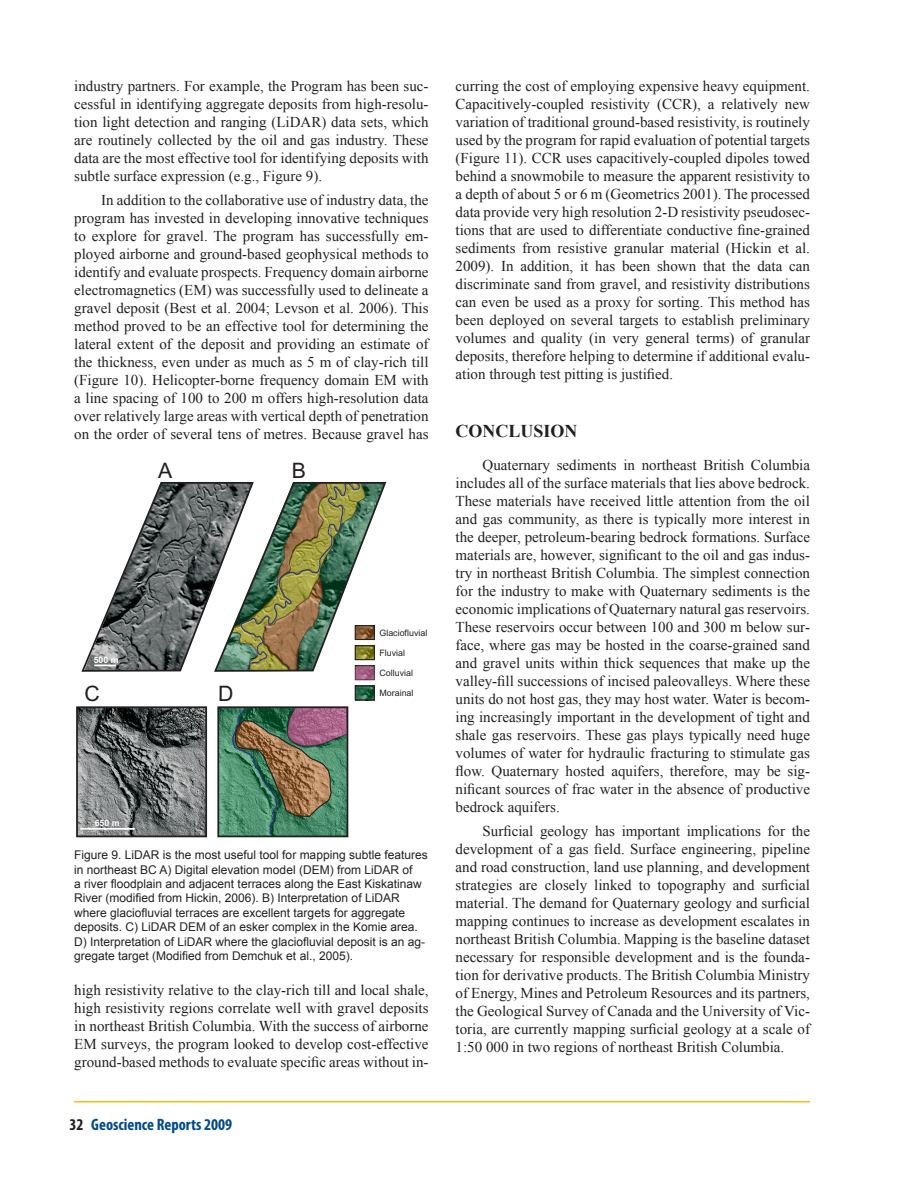
<style>
.page{position:relative;width:918px;height:1188px;background:#fff}
.page>*{position:absolute;margin:0;border:0;box-sizing:border-box;transform-origin:0 0}
.t1{font:21.3px "Arial";color:#231f20}
.Heading_1{font:700 18px "Times New Roman";color:#231f20}
.t2{font:700 condensed 16.5px "Myriad Pro";color:#004a8d}
.Body_Text{font:15px/18px "Times New Roman";color:#231f20;text-align:justify}
.Figure_Caption{font:12px/14.4px "Arial";color:#231f20}
.t3{font:8.85px "Arial";color:#231f20}
.t4{font:700 8.85px "Arial";color:#fff}
.s1{color:#231f20}
</style>
<div class="page">
<hr style="left:74px;top:1101px;width:736px;height:1px;background:#fcb814">
<div style="left:217px;top:706px;width:131px;height:131px;border:2px solid #231f20"></div>
<img style="left:79px;top:709px;width:125px;height:125px">
<div style="left:76px;top:706px;width:131px;height:131px;border:2px solid #231f20"></div>
<svg style="left:219px;top:707px;width:130px;height:130px"></svg>
<hr style="left:80px;top:828px;width:55px;height:2px;background:#fff">
<svg style="left:81px;top:482px;width:306px;height:191px"></svg>
<div style="left:355px;top:626px;width:19px;height:14px;background:#f58220;opacity:.4"></div>
<div style="left:355px;top:646px;width:19px;height:14px;background:#fff101;opacity:.4"></div>
<div style="left:355px;top:686px;width:19px;height:14px;background:#00a54f;opacity:.4"></div>
<div style="left:355px;top:625px;width:20px;height:15px;border:1px solid #231f20"></div>
<div style="left:355px;top:645px;width:20px;height:15px;border:1px solid #231f20"></div>
<div style="left:355px;top:666px;width:19px;height:14px;background:#c656a0;opacity:.5"></div>
<div style="left:355px;top:665px;width:20px;height:15px;border:1px solid #231f20"></div>
<div style="left:355px;top:686px;width:20px;height:14px;border:1px solid #231f20"></div>
<p class="Body_Text" style="left:74px;top:77px;width:356px">industry partners. For example, the Program has been suc&shy;cessful in identifying aggregate deposits from high-resolu&shy;tion light detection and ranging (LiDAR) data sets, which are routinely collected by the oil and gas industry. These data are the most effective tool for identifying deposits with subtle surface expression (e.g., Figure 9).</p>
<p class="Body_Text" style="left:74px;top:191px;width:356px;text-indent:27px">In addition to the collaborative use of industry data, the program has invested in developing innovative techniques to explore for gravel. The program has successfully em&shy;ployed airborne and ground-based geophysical methods to identify and evaluate prospects. Frequency domain airborne electromagnetics (EM) was successfully used to delineate a gravel deposit (Best et al. 2004; Levson et al. 2006). This method proved to be an effective tool for determining the lateral extent of the deposit and providing an estimate of the thickness, even under as much as 5 m of clay-rich till (Figure 10). Helicopter-borne frequency domain EM with a line spacing of 100 to 200 m offers high-resolution data over relatively large areas with vertical depth of penetration on the order of several tens of metres. Because gravel has</p>
<p class="t1" style="left:158px;top:457px;width:16px">A</p>
<p class="t1" style="left:292px;top:456px;width:16px">B</p>
<p class="t4" style="left:94px;top:654px;width:27px">500 m</p>
<p class="t1" style="left:85px;top:680px;width:17px">C</p>
<p class="t1" style="left:218px;top:679px;width:17px">D</p>
<p class="t4" style="left:95px;top:817px;width:27px">650 m</p>
<p class="t3" style="left:380px;top:627px;width:49px">Glaciofluvial</p>
<p class="t3" style="left:380px;top:647px;width:27px">Fluvial</p>
<p class="t3" style="left:380px;top:667px;width:35px">Colluvial</p>
<p class="t3" style="left:380px;top:687px;width:36px">Morainal</p>
<p class="Figure_Caption" style="left:74px;top:848px;width:355px">Figure 9. LiDAR is the most useful tool for mapping subtle features in northeast BC A) Digital elevation model (DEM) from LiDAR of<br>a river floodplain and adjacent terraces along the East Kiskatinaw River (modified from Hickin, 2006). B) Interpretation of LiDAR where glaciofluvial terraces are excellent targets for aggregate deposits. C) LiDAR DEM of an esker complex in the Komie area.<br>D) Interpretation of LiDAR where the glaciofluvial deposit is an ag&shy;gregate target (Modified from Demchuk et al., 2005).</p>
<p class="Body_Text" style="left:74px;top:981px;width:356px">high resistivity relative to the clay-rich till and local shale, high resistivity regions correlate well with gravel deposits in northeast British Columbia. With the success of airborne EM surveys, the program looked to develop cost-effective ground-based methods to evaluate specific areas without in-</p>
<p class="t2" style="left:69px;top:1114px;width:164px"><span class="s1">32</span> Geoscience Reports 2009</p>
<p class="Body_Text" style="left:456px;top:77px;width:356px">curring the cost of employing expensive heavy equipment.<br>Capacitively-coupled resistivity (CCR), a relatively new variation of traditional ground-based resistivity, is routinely used by the program for rapid evaluation of potential targets (Figure 11). CCR uses capacitively-coupled dipoles towed behind a snowmobile to measure the apparent resistivity to a depth of about 5 or 6 m (Geometrics 2001). The processed data provide very high resolution 2-D resistivity pseudosec&shy;tions that are used to differentiate conductive fine-grained sediments from resistive granular material (Hickin et al.<br>2009). In addition, it has been shown that the data can discriminate sand from gravel, and resistivity distributions can even be used as a proxy for sorting. This method has been deployed on several targets to establish preliminary volumes and quality (in very general terms) of granular deposits, therefore helping to determine if additional evalu&shy;ation through test pitting is justified.</p>
<p class="Heading_1" style="left:456px;top:419px;width:124px">CONCLUSION</p>
<p class="Body_Text" style="left:456px;top:456px;width:356px;text-indent:27px">Quaternary sediments in northeast British Columbia includes all of the surface materials that lies above bedrock.<br>These materials have received little attention from the oil and gas community, as there is typically more interest in the deeper, petroleum-bearing bedrock formations. Surface materials are, however, significant to the oil and gas indus&shy;try in northeast British Columbia. The simplest connection for the industry to make with Quaternary sediments is the economic implications of Quaternary natural gas reservoirs.<br>These reservoirs occur between 100 and 300 m below sur&shy;face, where gas may be hosted in the coarse-grained sand and gravel units within thick sequences that make up the valley-fill successions of incised paleovalleys. Where these units do not host gas, they may host water. Water is becom&shy;ing increasingly important in the development of tight and shale gas reservoirs. These gas plays typically need huge volumes of water for hydraulic fracturing to stimulate gas flow. Quaternary hosted aquifers, therefore, may be sig&shy;nificant sources of frac water in the absence of productive bedrock aquifers.</p>
<p class="Body_Text" style="left:456px;top:822px;width:356px;text-indent:27px">Surficial geology has important implications for the development of a gas field. Surface engineering, pipeline and road construction, land use planning, and development strategies are closely linked to topography and surficial material. The demand for Quaternary geology and surficial mapping continues to increase as development escalates in northeast British Columbia. Mapping is the baseline dataset necessary for responsible development and is the founda&shy;tion for derivative products. The British Columbia Ministry of Energy, Mines and Petroleum Resources and its partners, the Geological Survey of Canada and the University of Vic&shy;toria, are currently mapping surficial geology at a scale of 1:50 000 in two regions of northeast British Columbia.</p>
</div>
